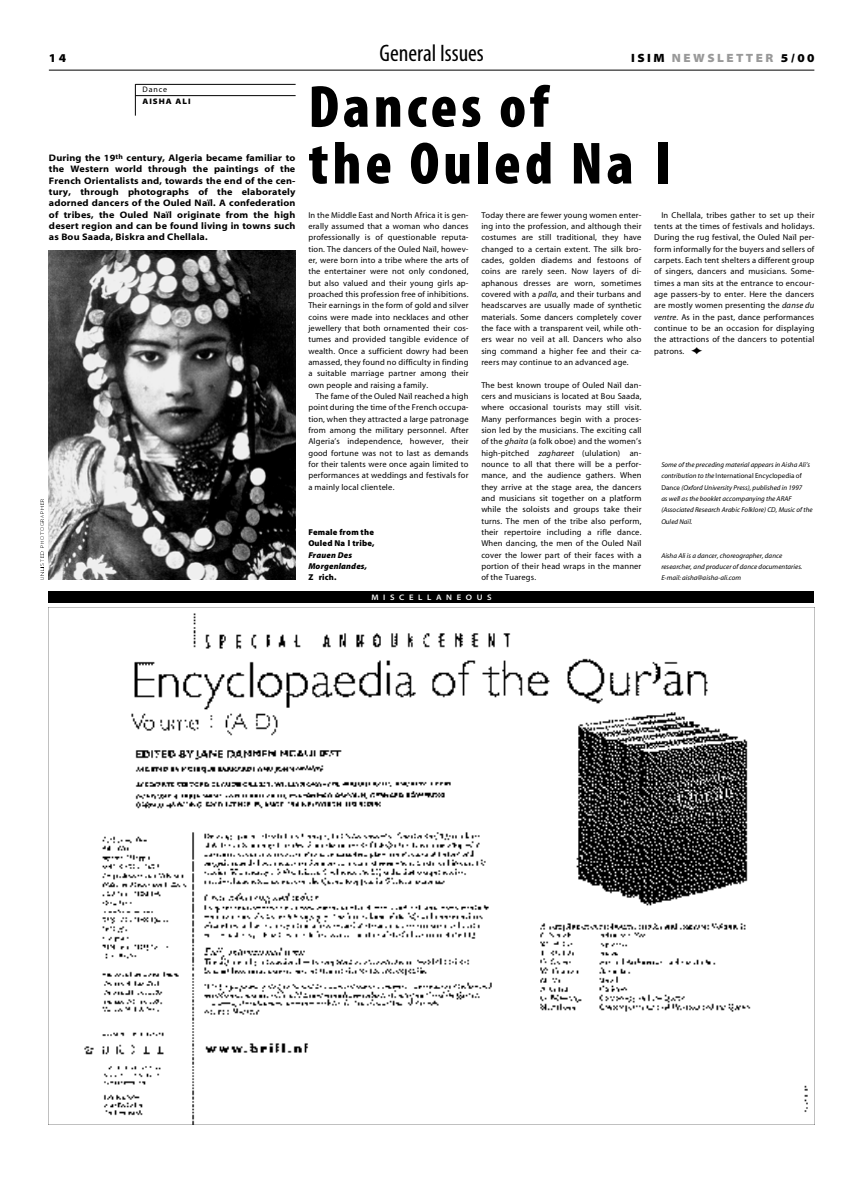
<style>
.page{position:relative;width:850px;height:1191px;background:#fff}
.page>*{position:absolute;margin:0;border:0;box-sizing:border-box;transform-origin:0 0}
.t1{font:60px/56.8px "Myriad MM83";letter-spacing:.065em;color:#000}
.t2{font:24px "Myriad MM43";color:#000}
.t3{font:12px "Myriad MM87";letter-spacing:.205em;color:#999}
.t4{font:12px "Myriad MM87";color:#000}
.t5{font:9.5px/11.4px "Myriad MM77";letter-spacing:.015em;color:#000;text-align:justify}
.t6{font:8.5px/11.3px "Myriad MM46";letter-spacing:.02em;color:#000;text-align:justify}
.t7{font:8.5px/11.2px "Myriad MM86";letter-spacing:.02em;color:#000}
.t8{font:8.5px/11.2px "Myriad MM It B 86";letter-spacing:.015em;color:#000}
.t9{font:8px "Myriad MM57";color:#fff}
.t10{font:8px "Myriad MM87";letter-spacing:.12em;color:#000}
.t11{font:8px "Myriad MM46";color:#000}
.t12{font:7px/11.3px "Myriad MM It 5 46";letter-spacing:.01em;color:#000}
.t13{font:7px "Myriad MM46";letter-spacing:.015em;color:#000}
.s1{color:#000}
.s2{font-family:"Myriad MM It 5 46"}
.s3{font-family:"Myriad MM46"}
</style>
<div class="page">
<hr style="left:49px;top:70px;width:765px;height:1px;background:#000">
<hr style="left:135px;top:84px;width:161px;height:1px;background:#000">
<hr style="left:135px;top:95px;width:161px;height:1px;background:#000">
<hr style="left:135px;top:84px;width:1px;height:32px;background:#000">
<div style="left:49px;top:592px;width:765px;height:11px;background:#000"></div>
<img style="left:84px;top:613px;width:724px;height:511px">
<img style="left:49px;top:251px;width:247px;height:329px">
<svg style="left:40px;top:499px;width:4px;height:81px"></svg>
<h3 class="t4" style="left:49px;top:52px;width:19px">1 4</h3>
<h2 class="t2" style="left:380px;top:43px;width:106px">General Issues</h2>
<h3 class="t3" style="left:631px;top:52px;width:185px"><span class="s1">ISIM</span> NEWSLETTER <span class="s1">5 / 0 0</span></h3>
<p class="t11" style="left:143px;top:86px;width:26px">D a n c e</p>
<p class="t10" style="left:143px;top:98px;width:50px">AISHA ALI</p>
<h1 class="t1" style="left:308px;top:83px;width:363px">Dances of<br>t h e Ouled Naïl</h1>
<p class="t6" style="left:654px;top:210px;width:162px;text-indent:7px">In Chellala, tribes gather to set up their tents at the times of festivals and holidays.<br>During the rug festival, the Ouled Naïl per&shy;form informally for the buyers and sellers of carpets. Each tent shelters a different group of singers, dancers and musicians. Some&shy;times a man sits at the entrance to encour&shy;age passers-by to enter. Here the dancers are mostly women presenting the <span class="s2">danse du v e n t r e</span>. As in the past, dance performances continue to be an occasion for displaying the attractions of the dancers to potential p a t r o n s . ♦</p>
<p class="t5" style="left:49px;top:153px;width:248px">During the 19<sup>t</sup> <sup>h</sup> century, Algeria became familiar to the Western world through the paintings of the French Orientalists and, towards the end of the cen&shy;tury, through photographs of the elaborately adorned dancers of the Ouled Naïl. A confederation of tribes, the Ouled Naïl originate from the high desert region and can be found living in towns such as Bou Saada, Biskra and Chellala.</p>
<p class="t6" style="left:308px;top:210px;width:162px">In the Middle East and North Africa it is gen&shy;erally assumed that a woman who dances professionally is of questionable reputa&shy;tion. The dancers of the Ouled Naïl, howev&shy;er, were born into a tribe where the arts of the entertainer were not only condoned, but also valued and their young girls ap&shy;proached this profession free of inhibitions.<br>Their earnings in the form of gold and silver coins were made into necklaces and other jewellery that both ornamented their cos&shy;tumes and provided tangible evidence of wealth. Once a sufficient dowry had been amassed, they found no difficulty in finding a suitable marriage partner among their own people and raising a family.</p>
<p class="t6" style="left:308px;top:391px;width:162px;text-indent:7px">The fame of the Ouled Naïl reached a high point during the time of the French occupa&shy;tion, when they attracted a large patronage from among the military personnel. After Algeria’s independence, however, their good fortune was not to last as demands for their talents were once again limited to performances at weddings and festivals for a mainly local clientele.</p>
<p class="t6" style="left:481px;top:210px;width:162px">Today there are fewer young women enter&shy;ing into the profession, and although their costumes are still traditional, they have changed to a certain extent. The silk bro&shy;cades, golden diadems and festoons of coins are rarely seen. Now layers of di&shy;aphanous dresses are worn, sometimes covered with a <span class="s2">p a l l a</span>, and their turbans and headscarves are usually made of synthetic materials. Some dancers completely cover the face with a transparent veil, while oth&shy;ers wear no veil at all. Dancers who also sing command a higher fee and their ca&shy;reers may continue to an advanced age.</p>
<p class="t6" style="left:481px;top:380px;width:162px">The best known troupe of Ouled Naïl dan&shy;cers and musicians is located at Bou Saada, where occasional tourists may still visit.<br>Many performances begin with a proces&shy;sion led by the musicians. The exciting call of the <span class="s2">g h a i t a</span> (a folk oboe) and the women’s high-pitched <span class="s2">zaghareet</span> (ululation) an&shy;nounce to all that there will be a perfor&shy;mance, and the audience gathers. When they arrive at the stage area, the dancers and musicians sit together on a platform while the soloists and groups take their turns. The men of the tribe also perform, their repertoire including a rifle dance.<br>When dancing, the men of the Ouled Naïl cover the lower part of their faces with a portion of their head wraps in the manner of the Tuaregs.</p>
<p class="t12" style="left:661px;top:460px;width:150px">Some of the preceding material appears in Aisha Ali’s</p>
<p class="t13" style="left:661px;top:473px;width:142px"><span class="s2">contribution to the</span> International Encyclopedia of</p>
<p class="t12" style="left:661px;top:482px;width:153px"><span class="s3">D a n c e</span> (Oxford University Press), published in 1997<br>as well as the booklet accompanying the ARAF (Associated Research Arabic Folklore) CD, Music of the Ouled Naïl.</p>
<p class="t12" style="left:661px;top:550px;width:142px">Aisha Ali is a dancer, choreographer, dance researcher, and producer of dance documentaries.<br>E-mail: aisha@aisha-ali.com</p>
<p class="t7" style="left:308px;top:527px;width:68px">Female from the<br>Ouled Naïl tribe,</p>
<p class="t8" style="left:308px;top:550px;width:60px">Frauen Des<br>M o r g e n l a n d e s ,</p>
<p class="t7" style="left:308px;top:573px;width:30px">Z ü r i c h .</p>
<p class="t9" style="left:371px;top:594px;width:122px">M I S C E L L A N E O U S</p>
</div>
